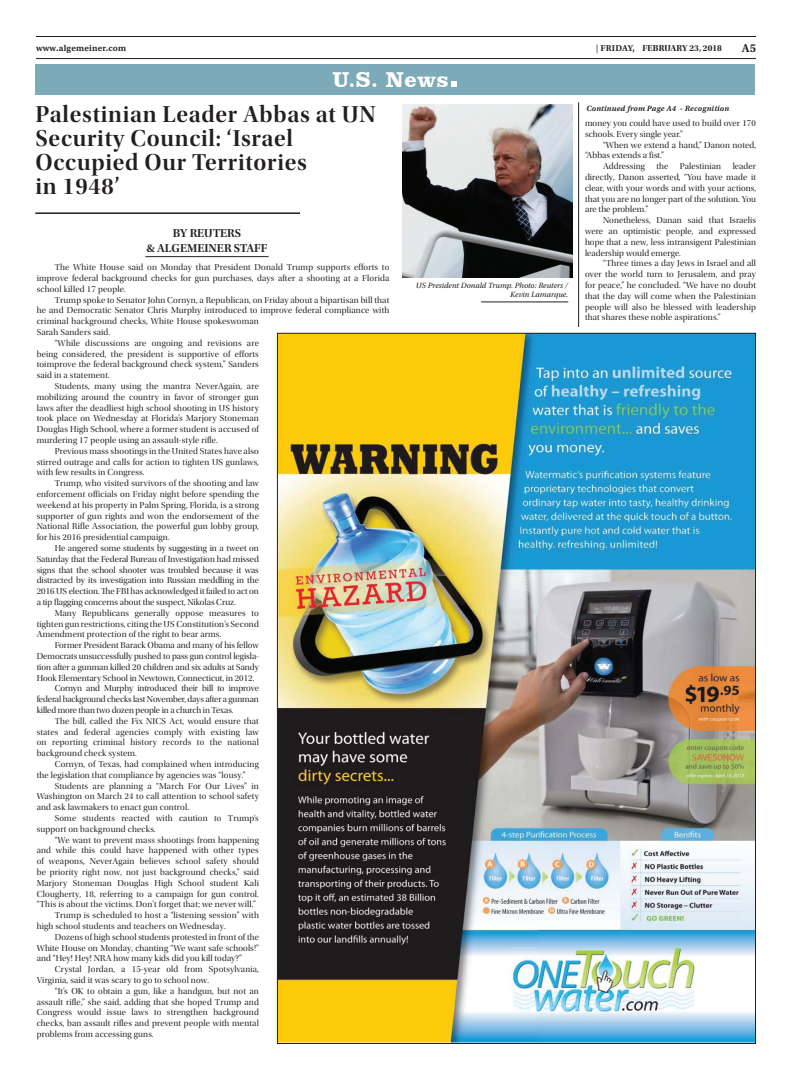
<style>
.page{position:relative;width:792px;height:1080px;background:#fff}
.page>*{position:absolute;margin:0;border:0;box-sizing:border-box;transform-origin:0 0}
.t1{font:semi-condensed 53px "College";color:#fff}
.t2{font:24px/24px "Utopia Std Semibold Disp";letter-spacing:.03em;color:#231f20}
.t3{font:700 22px "Clarendon BT";color:#fff}
.t4{font:12px/14.4px "Utopia Std Semibold Subh";color:#231f20;text-align:center}
.t5{font:12px "Utopia Std Semibold Capt";color:#231f20}
.t6{font:9px/10.8px "Utopia Std Disp";letter-spacing:.02em;color:#231f20;text-align:justify}
.t7{font:9px "Utopia Std Disp";color:#231f20}
.t8{font:9px "Utopia Std Disp";letter-spacing:-.01em;color:#231f20}
.t9{font:9px "Utopia Std Bold Disp";letter-spacing:.01em;color:#231f20}
.t10{font:9px "Utopia Std Semibold Capt";letter-spacing:.02em;color:#231f20}
.t11{font:italic 8px/9px "Utopia Std";color:#231f20;text-align:right}
.t12{font:8px "Utopia Std Semibold Capt It";letter-spacing:.02em;color:#231f20}
.s1{font-family:"Utopia Std Subh";font-size:9.3px}
.s2{font-family:"Utopia Std Semibold Capt"}
</style>
<div class="page">
<hr style="left:578px;top:102px;width:1px;height:225px;background:#231f20">
<hr style="left:35px;top:212px;width:265px;height:2px;background:#231f20">
<img style="left:402px;top:105px;width:171px;height:173px">
<hr style="left:481px;top:302px;width:87px;height:1px;background:#231f20">
<hr style="left:145px;top:256px;width:124px;height:1px;background:#231f20">
<hr style="left:36px;top:58px;width:720px;height:1px;background:#231f20">
<hr style="left:36px;top:36px;width:720px;height:1px;background:#231f20">
<img style="left:279px;top:335px;width:475px;height:707px">
<div style="left:35px;top:65px;width:720px;height:30px;background:#7daab8"></div>
<p class="t10" style="left:36px;top:43px;width:92px">www.algemeiner.com</p>
<p class="t9" style="left:596px;top:43px;width:127px"><span class="s1">|</span> <span class="s2">FRIDAY,</span> FEBRUARY 23, 201<span class="s2">8</span></p>
<h3 class="t5" style="left:742px;top:41px;width:16px">A5</h3>
<h3 class="t3" style="left:332px;top:65px;width:118px">U.S. News</h3>
<h1 class="t1" style="left:449px;top:43px;width:12px">.</h1>
<h2 class="t2" style="left:35px;top:103px;width:342px">Palestinian Leader Abbas at UN<br>Security Council: ‘Israel<br>Occupied Our Territories<br>in 1948’</h2>
<h3 class="t4" style="left:146px;top:227px;width:123px">BY REUTERS<br>&amp; ALGEMEINER STAFF</h3>
<p class="t6" style="left:37px;top:262px;width:354px;text-indent:18px">The White House said on Monday that President Donald Trump supports efforts to improve federal background checks for gun purchases, days after a shooting at a Florida school killed 17 people.</p>
<p class="t6" style="left:55px;top:294px;width:336px">Trump spoke to Senator John Cornyn, a Republican, on Friday about a bipartisan bill that</p>
<p class="t6" style="left:37px;top:305px;width:354px">he and Democratic Senator Chris Murphy introduced to improve federal compliance with</p>
<p class="t6" style="left:37px;top:316px;width:224px">criminal background checks, White House spokeswoman</p>
<p class="t6" style="left:37px;top:327px;width:75px">Sarah Sanders said.</p>
<p class="t6" style="left:55px;top:338px;width:206px">“While discussions are ongoing and revisions are</p>
<p class="t6" style="left:37px;top:348px;width:224px">being considered, the president is supportive of efforts</p>
<p class="t6" style="left:37px;top:359px;width:224px">toimprove the federal background check system,” Sanders</p>
<p class="t6" style="left:37px;top:370px;width:75px">said in a statement.</p>
<p class="t6" style="left:55px;top:381px;width:206px">Students, many using the mantra NeverAgain, are</p>
<p class="t6" style="left:37px;top:392px;width:224px">mobilizing around the country in favor of stronger gun</p>
<p class="t6" style="left:37px;top:402px;width:224px">laws after the deadliest high school shooting in US history</p>
<p class="t6" style="left:37px;top:413px;width:224px">took place on Wednesday at Florida’s Marjory Stoneman</p>
<p class="t6" style="left:37px;top:424px;width:224px">Douglas High School, where a former student is accused of</p>
<p class="t6" style="left:37px;top:435px;width:183px">murdering 17 people using an assault-style rifle.</p>
<p class="t6" style="left:55px;top:446px;width:206px">Previous mass shootings in the United States have also</p>
<p class="t6" style="left:37px;top:456px;width:224px">stirred outrage and calls for action to tighten US gunlaws,</p>
<p class="t6" style="left:37px;top:467px;width:109px">with few results in Congress.</p>
<p class="t6" style="left:55px;top:478px;width:206px">Trump, who visited survivors of the shooting and law</p>
<p class="t6" style="left:37px;top:489px;width:224px">enforcement officials on Friday night before spending the</p>
<p class="t6" style="left:37px;top:500px;width:224px">weekend at his property in Palm Spring, Florida, is a strong</p>
<p class="t6" style="left:37px;top:510px;width:224px">supporter of gun rights and won the endorsement of the</p>
<p class="t6" style="left:37px;top:521px;width:224px">National Rifle Association, the powerful gun lobby group,</p>
<p class="t6" style="left:37px;top:532px;width:134px">for his 2016 presidential campaign.</p>
<p class="t7" style="left:55px;top:543px;width:206px">He angered some students by suggesting in a tweet on</p>
<p class="t7" style="left:37px;top:554px;width:224px">Saturday that the Federal Bureau of Investigation had missed</p>
<p class="t7" style="left:37px;top:565px;width:224px">signs that the school shooter was troubled because it was</p>
<p class="t7" style="left:37px;top:576px;width:224px">distracted by its investigation into Russian meddling in the</p>
<p class="t7" style="left:37px;top:587px;width:224px">2016 US election. The FBI has acknowledged it failed to act on</p>
<p class="t7" style="left:37px;top:597px;width:201px">a tip flagging concerns about the suspect, Nikolas Cruz.</p>
<p class="t6" style="left:55px;top:608px;width:206px">Many Republicans generally oppose measures to</p>
<p class="t6" style="left:37px;top:618px;width:224px">tighten gun restrictions, citing the US Constitution’s Second</p>
<p class="t6" style="left:37px;top:629px;width:186px">Amendment protection of the right to bear arms.</p>
<p class="t7" style="left:55px;top:641px;width:206px">Former President Barack Obama and many of his fellow</p>
<p class="t7" style="left:37px;top:651px;width:224px">Democrats unsuccessfully pushed to pass gun control legisla-</p>
<p class="t7" style="left:37px;top:662px;width:224px">tion after a gunman killed 20 children and six adults at Sandy</p>
<p class="t7" style="left:37px;top:673px;width:219px">Hook Elementary School in Newtown, Connecticut, in 2012.</p>
<p class="t8" style="left:55px;top:684px;width:206px">Cornyn and Murphy introduced their bill to improve</p>
<p class="t8" style="left:37px;top:695px;width:224px">federal background checks last November, days after a gunman</p>
<p class="t8" style="left:37px;top:705px;width:198px">killed more than two dozen people in a church in Texas.</p>
<p class="t6" style="left:55px;top:716px;width:206px">The bill, called the Fix NICS Act, would ensure that</p>
<p class="t6" style="left:37px;top:726px;width:224px">states and federal agencies comply with existing law</p>
<p class="t6" style="left:37px;top:737px;width:224px">on reporting criminal history records to the national</p>
<p class="t6" style="left:37px;top:748px;width:102px">background check system.</p>
<p class="t6" style="left:55px;top:759px;width:206px">Cornyn, of Texas, had complained when introducing</p>
<p class="t6" style="left:37px;top:770px;width:210px">the legislation that compliance by agencies was “lousy.”</p>
<p class="t6" style="left:55px;top:780px;width:206px">Students are planning a “March For Our Lives” in</p>
<p class="t6" style="left:37px;top:791px;width:224px">Washington on March 24 to call attention to school safety</p>
<p class="t6" style="left:37px;top:802px;width:154px">and ask lawmakers to enact gun control.</p>
<p class="t6" style="left:55px;top:813px;width:206px">Some students reacted with caution to Trump‘s</p>
<p class="t6" style="left:37px;top:824px;width:120px">support on background checks.</p>
<p class="t6" style="left:55px;top:834px;width:206px">“We want to prevent mass shootings from happening</p>
<p class="t6" style="left:37px;top:845px;width:224px">and while this could have happened with other types</p>
<p class="t6" style="left:37px;top:856px;width:224px">of weapons, NeverAgain believes school safety should</p>
<p class="t6" style="left:37px;top:867px;width:224px">be priority right now, not just background checks,” said</p>
<p class="t6" style="left:37px;top:878px;width:224px">Marjory Stoneman Douglas High School student Kali</p>
<p class="t6" style="left:37px;top:888px;width:224px">Clougherty, 18, referring to a campaign for gun control.</p>
<p class="t6" style="left:37px;top:899px;width:221px">“This is about the victims. Don’t forget that; we never will.”</p>
<p class="t6" style="left:55px;top:910px;width:206px">Trump is scheduled to host a “listening session” with</p>
<p class="t6" style="left:37px;top:921px;width:190px">high school students and teachers on Wednesday.</p>
<p class="t6" style="left:55px;top:932px;width:206px">Dozens of high school students protested in front of the</p>
<p class="t6" style="left:37px;top:942px;width:224px">White House on Monday, chanting “We want safe schools!”</p>
<p class="t6" style="left:37px;top:953px;width:207px">and “Hey! Hey! NRA how many kids did you kill today?”</p>
<p class="t6" style="left:55px;top:964px;width:206px">Crystal Jordan, a 15-year old from Spotsylvania,</p>
<p class="t6" style="left:37px;top:975px;width:174px">Virginia, said it was scary to go to school now.</p>
<p class="t6" style="left:55px;top:986px;width:206px">“It’s OK to obtain a gun, like a handgun, but not an</p>
<p class="t6" style="left:37px;top:996px;width:224px">assault rifle,” she said, adding that she hoped Trump and</p>
<p class="t6" style="left:37px;top:1007px;width:224px">Congress would issue laws to strengthen background</p>
<p class="t6" style="left:37px;top:1018px;width:224px">checks, ban assault rifles and prevent people with mental</p>
<p class="t6" style="left:37px;top:1029px;width:118px">problems from accessing guns.</p>
<p class="t11" style="left:416px;top:281px;width:154px">US President Donald Trump. Photo: Reuters /<br>Kevin Lamarque.</p>
<p class="t12" style="left:586px;top:104px;width:144px">Continued from Page A4 - Recognition</p>
<p class="t6" style="left:585px;top:118px;width:173px">money you could have used to build over 170 schools. Every single year.”</p>
<p class="t6" style="left:603px;top:140px;width:154px">“When we extend a hand,” Danon noted,</p>
<p class="t6" style="left:585px;top:150px;width:81px">“Abbas extends a fist.”</p>
<p class="t6" style="left:603px;top:161px;width:44px">Addressing</p>
<p class="t6" style="left:657px;top:161px;width:13px">the</p>
<p class="t6" style="left:680px;top:161px;width:43px">Palestinian</p>
<p class="t6" style="left:585px;top:161px;width:173px;text-indent:148px">leader directly, Danon asserted, “You have made it clear, with your words and with your actions, that you are no longer part of the solution. You are the problem.”</p>
<p class="t6" style="left:585px;top:215px;width:173px;text-indent:18px">Nonetheless, Danan said that Israelis were an optimistic people, and expressed hope that a new, less intransigent Palestinian leadership would emerge.</p>
<p class="t6" style="left:585px;top:258px;width:173px;text-indent:18px">“Three times a day Jews in Israel and all over the world turn to Jerusalem, and pray for peace,” he concluded. “We have no doubt that the day will come when the Palestinian people will also be blessed with leadership that shares these noble aspirations.”</p>
</div>
